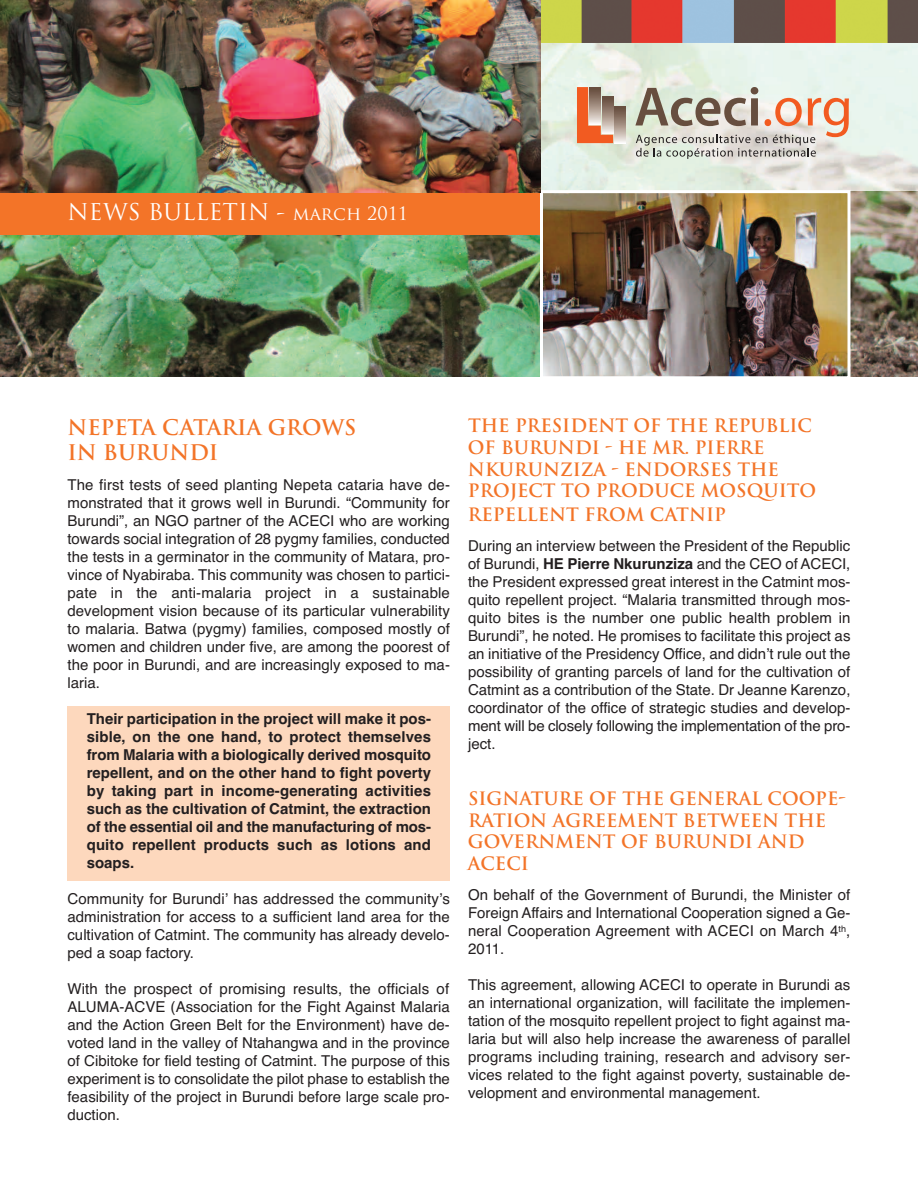
<style>
.page{position:relative;width:918px;height:1188px;background:#fff}
.page>*{position:absolute;margin:0;border:0;box-sizing:border-box;transform-origin:0 0}
.t1{font:22.5px "Trajan Pro";color:#fff}
.t2{font:700 21px/25.2px "Trajan";color:#f37428}
.t3{font:700 18px/21.6px "Trajan";color:#f37428}
.t4{font:15px/18px "Helvetica";color:#231f20;text-align:justify}
.t5{font:700 15px/18px "Helvetica";letter-spacing:.01em;color:#231f20;text-align:justify}
.s1{font-size:18px}
.s2{font-weight:700}
</style>
<div class="page">
<div style="left:68px;top:706px;width:382px;height:175px;background:#fdd8bd"></div>
<img style="left:0;top:190px;width:918px;height:186px">
<img style="left:540px;top:0;width:378px;height:190px">
<svg style="left:635px;top:87px;width:214px;height:72px;background:#cdc3b7"></svg>
<svg style="left:577px;top:87px;width:36px;height:56px"></svg>
<svg style="left:590px;top:87px;width:11px;height:37px"></svg>
<svg style="left:602px;top:96px;width:11px;height:37px"></svg>
<svg style="left:615px;top:106px;width:11px;height:37px"></svg>
<div style="left:0;top:192px;width:540px;height:43px;background:#f37428"></div>
<img style="left:544px;top:194px;width:302px;height:181px">
<div style="left:540px;top:190px;width:310px;height:189px;border:3px solid #fff"></div>
<img style="left:0;top:0;width:540px;height:192px">
<h1 class="t1" style="left:68px;top:203px;width:342px">NEWS BULLETIN - <span class="s1">march 2011</span></h1>
<h2 class="t2" style="left:68px;top:415px;width:291px">NEPETA CATARIA GROWS<br>IN BURUNDI</h2>
<p class="t4" style="left:67px;top:476px;width:384px">The first tests of seed planting Nepeta cataria have de&shy;monstrated that it grows well in Burundi. “Community for Burundi”, an NGO partner of the ACECI who are working towards social integration of 28 pygmy families, conducted the tests in a germinator in the community of Matara, pro&shy;vince of Nyabiraba. This community was chosen to partici&shy;pate in the anti-malaria project in a sustainable development vision because of its particular vulnerability to malaria. Batwa (pygmy) families, composed mostly of women and children under five, are among the poorest of the poor in Burundi, and are increasingly exposed to ma&shy;laria.</p>
<p class="t5" style="left:87px;top:710px;width:346px">Their participation in the project will make it pos&shy;sible, on the one hand, to protect themselves from Malaria with a biologically derived mosquito repellent, and on the other hand to fight poverty by taking part in income-generating activities such as the cultivation of Catmint, the extraction of the essential oil and the manufacturing of mos&shy;quito repellent products such as lotions and soaps.</p>
<p class="t4" style="left:67px;top:890px;width:384px">Community for Burundiʼ has addressed the communityʼs administration for access to a sufficient land area for the cultivation of Catmint. The community has already develo&shy;ped a soap factory.</p>
<p class="t4" style="left:67px;top:980px;width:384px">With the prospect of promising results, the officials of ALUMA-ACVE (Association for the Fight Against Malaria and the Action Green Belt for the Environment) have de&shy;voted land in the valley of Ntahangwa and in the province of Cibitoke for field testing of Catmint. The purpose of this experiment is to consolidate the pilot phase to establish the feasibility of the project in Burundi before large scale pro&shy;duction.</p>
<p class="t3" style="left:468px;top:415px;width:350px">THE PRESIDENT OF THE REPUBLIC<br>OF BURUNDI - HE MR. PIERRE<br>NKURUNZIZA - ENDORSES THE<br>PROJECT TO PRODUCE MOSQUITO</p>
<p class="t3" style="left:468px;top:504px;width:259px">REPELLENT FROM CATNIP</p>
<p class="t4" style="left:468px;top:537px;width:384px">During an interview between the President of the Republic of Burundi, <span class="s2">HE Pierre Nkurunziza</span> and the CEO of ACECI, the President expressed great interest in the Catmint mos&shy;quito repellent project. “Malaria transmitted through mos&shy;quito bites is the number one public health problem in Burundi”, he noted. He promises to facilitate this project as an initiative of the Presidency Office, and didnʼt rule out the possibility of granting parcels of land for the cultivation of Catmint as a contribution of the State. Dr Jeanne Karenzo, coordinator of the office of strategic studies and develop&shy;ment will be closely following the implementation of the pro&shy;ject.</p>
<p class="t3" style="left:468px;top:788px;width:380px">SIGNATURE OF THE GENERAL COOPE-<br>RATION AGREEMENT BETWEEN THE<br>GOVERNMENT OF BURUNDI AND<br>ACECI</p>
<p class="t4" style="left:468px;top:886px;width:384px">On behalf of the Government of Burundi, the Minister of Foreign Affairs and International Cooperation signed a Ge&shy;neral Cooperation Agreement with ACECI on March 4<sup>th</sup>, 2011.</p>
<p class="t4" style="left:468px;top:976px;width:384px">This agreement, allowing ACECI to operate in Burundi as an international organization, will facilitate the implemen&shy;tation of the mosquito repellent project to fight against ma&shy;laria but will also help increase the awareness of parallel programs including training, research and advisory ser&shy;vices related to the fight against poverty, sustainable de&shy;velopment and environmental management.</p>
</div>
